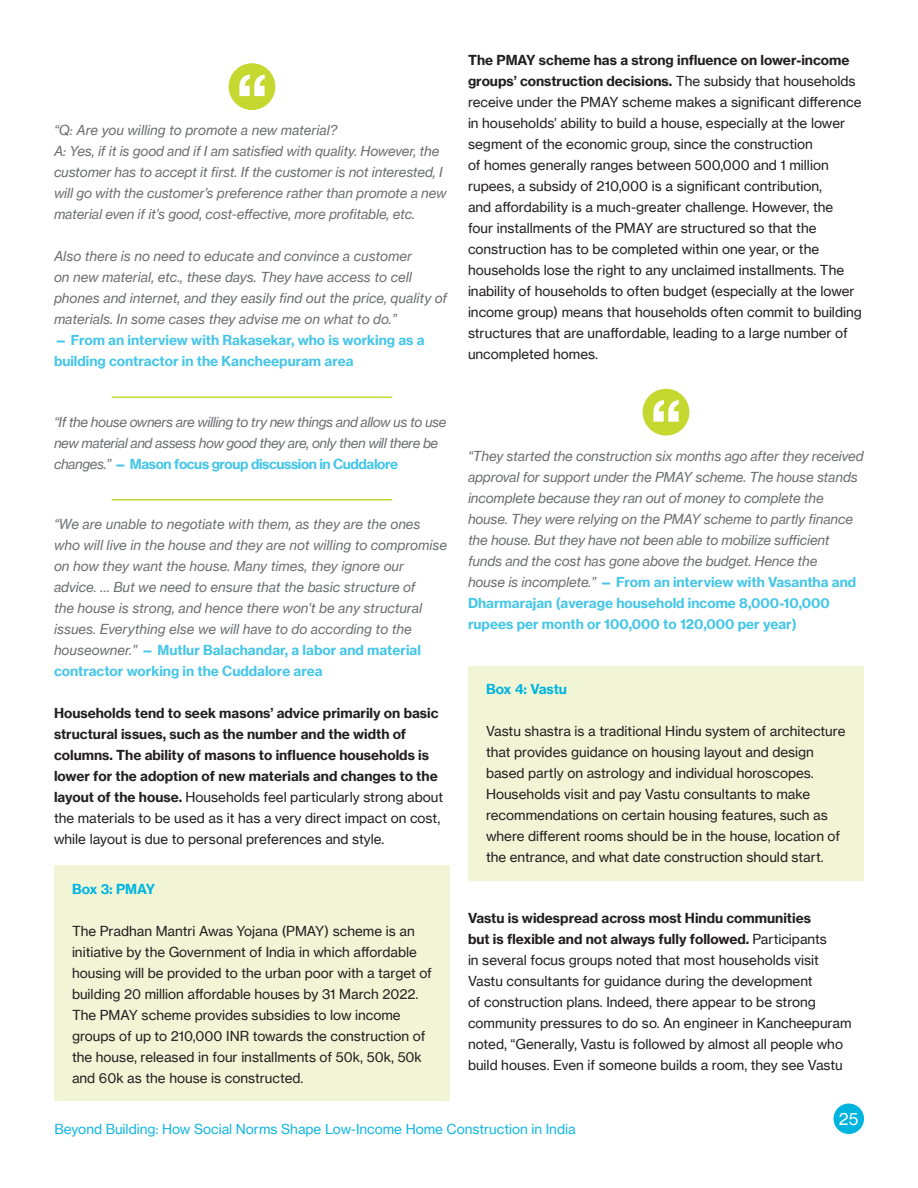
<style>
.page{position:relative;width:918px;height:1188px;background:#fff}
.page>*{position:absolute;margin:0;border:0;box-sizing:border-box;transform-origin:0 0}
.t1{font:16.5px "Neue Haas Grotesk Text";color:#fff}
.t2{font:13.5px/21px "Neue Haas Grotesk Text";color:#231f20}
.t3{font:italic 13.5px/21px "Neue Haas Grotesk Text";letter-spacing:-.01em;color:#6c6d70}
.t4{font:700 13.5px/21px "Neue Haas Grotesk Text";color:#231f20}
.t5{font:italic 13.5px/21px "Neue Haas Grotesk Text";letter-spacing:-.03em;color:#6c6d70}
.t6{font:700 13.5px/21px "Neue Haas Grotesk Text";color:#45c6e8}
.t7{font:13.5px "Neue Haas Grotesk Text";color:#13b6e0}
.t8{font:700 13.5px "Neue Haas Grotesk Text";color:#00b4e0}
.s1{font-weight:700;font-style:normal;color:#45c6e8}
.s2{font-weight:400}
.s3{font-weight:700}
</style>
<div class="page">
<div style="left:834px;top:1104px;width:30px;height:30px;background:#00b4e0;border-radius:50%"></div>
<div style="left:643px;top:389px;width:46px;height:47px;background:#c4d830;border-radius:50%"></div>
<svg style="left:653px;top:400px;width:26px;height:22px"></svg>
<div style="left:229px;top:63px;width:46px;height:47px;background:#c4d830;border-radius:50%"></div>
<svg style="left:239px;top:75px;width:26px;height:21px"></svg>
<hr style="left:112px;top:397px;width:280px;height:1px;background:#c4d830">
<hr style="left:112px;top:499px;width:280px;height:2px;background:#c4d830">
<div style="left:54px;top:865px;width:396px;height:236px;background:#f1f5d6"></div>
<div style="left:468px;top:666px;width:396px;height:214px;background:#f1f5d6"></div>
<p class="t3" style="left:54px;top:120px;width:394px">“Q: Are you willing to promote a new material?<br>A: Yes, if it is good and if I am satisfied with quality. However, the customer has to accept it first. If the customer is not interested, I will go with the customer’s preference rather than promote a new material even if it’s good, cost-effective, more profitable, etc.</p>
<p class="t3" style="left:54px;top:246px;width:395px">Also there is no need to educate and convince a customer<br>on new material, etc., these days. They have access to cell phones and internet, and they easily find out the price, quality of materials. In some cases they advise me on what to do.”</p>
<p class="t6" style="left:54px;top:330px;width:372px">— From an interview with Rakasekar, who is working as a building contractor in the Kancheepuram area</p>
<p class="t5" style="left:54px;top:411px;width:394px">“If the house owners are willing to try new things and allow us to use new material and assess how good they are, only then will there be changes.” <span class="s1">— Mason focus group discussion in Cuddalore</span></p>
<p class="t3" style="left:54px;top:514px;width:395px">“We are unable to negotiate with them, as they are the ones who will live in the house and they are not willing to compromise on how they want the house. Many times, they ignore our advice. … But we need to ensure that the basic structure of<br>the house is strong, and hence there won’t be any structural issues. Everything else we will have to do according to the houseowner.” <span class="s1">— Mutlur Balachandar, a labor and material contractor working in the Cuddalore area</span></p>
<p class="t4" style="left:54px;top:703px;width:391px">Households tend to seek masons’ advice primarily on basic structural issues, such as the number and the width of columns. The ability of masons to influence households is lower for the adoption of new materials and changes to the layout of the house. <span class="s2">Households feel particularly strong about the materials to be used as it has a very direct impact on cost, while layout is due to personal preferences and style.</span></p>
<p class="t8" style="left:72px;top:880px;width:85px">Box 3: PMAY</p>
<p class="t2" style="left:72px;top:920px;width:362px">The Pradhan Mantri Awas Yojana (PMAY) scheme is an initiative by the Government of India in which affordable housing will be provided to the urban poor with a target of building 20 million affordable houses by 31 March 2022.<br>The PMAY scheme provides subsidies to low income groups of up to 210,000 INR towards the construction of the house, released in four installments of 50k, 50k, 50k and 60k as the house is constructed.</p>
<p class="t2" style="left:468px;top:49px;width:395px"><span class="s3">The PMAY scheme has a strong influence on lower-income groups’ construction decisions.</span> The subsidy that households receive under the PMAY scheme makes a significant difference in households’ ability to build a house, especially at the lower segment of the economic group, since the construction<br>of homes generally ranges between 500,000 and 1 million rupees, a subsidy of 210,000 is a significant contribution,<br>and affordability is a much-greater challenge. However, the four installments of the PMAY are structured so that the construction has to be completed within one year, or the households lose the right to any unclaimed installments. The inability of households to often budget (especially at the lower income group) means that households often commit to building structures that are unaffordable, leading to a large number of uncompleted homes.</p>
<p class="t3" style="left:468px;top:445px;width:397px">“They started the construction six months ago after they received approval for support under the PMAY scheme. The house stands incomplete because they ran out of money to complete the house. They were relying on the PMAY scheme to partly finance the house. But they have not been able to mobilize sufficient funds and the cost has gone above the budget. Hence the<br>house is incomplete.” <span class="s1">— From an interview with Vasantha and Dharmarajan (average household income 8,000-10,000 rupees per month or 100,000 to 120,000 per year)</span></p>
<p class="t8" style="left:486px;top:681px;width:83px">Box 4: Vastu</p>
<p class="t2" style="left:486px;top:721px;width:361px">Vastu shastra is a traditional Hindu system of architecture that provides guidance on housing layout and design based partly on astrology and individual horoscopes.<br>Households visit and pay Vastu consultants to make recommendations on certain housing features, such as where different rooms should be in the house, location of the entrance, and what date construction should start.</p>
<p class="t2" style="left:468px;top:907px;width:385px"><span class="s3">Vastu is widespread across most Hindu communities<br>but is flexible and not always fully followed.</span> Participants<br>in several focus groups noted that most households visit Vastu consultants for guidance during the development<br>of construction plans. Indeed, there appear to be strong community pressures to do so. An engineer in Kancheepuram noted, “Generally, Vastu is followed by almost all people who build houses. Even if someone builds a room, they see Vastu</p>
<p class="t7" style="left:54px;top:1121px;width:523px">Beyond Building: How Social Norms Shape Low-Income Home Construction in India</p>
<p class="t1" style="left:839px;top:1109px;width:21px">25</p>
</div>
